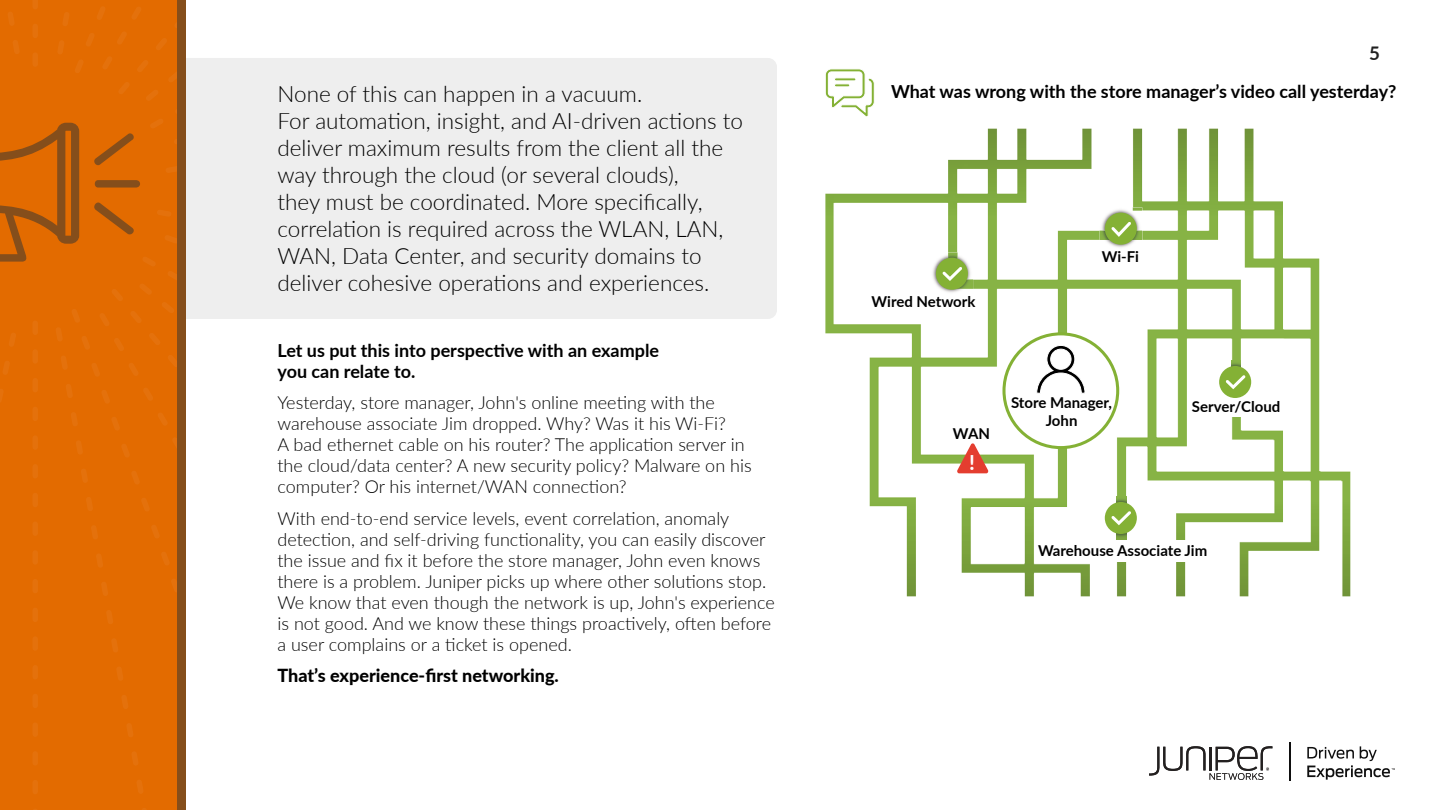
<style>
.page{position:relative;width:1440px;height:810px;background:#fff}
.page>*{position:absolute;margin:0;border:0;box-sizing:border-box;transform-origin:0 0}
.t1{font:300 22.5px/27px "Lato";color:#000}
.t2{font:700 20.77px "Lato";color:#fff}
.t3{font:700 18.75px "Lato";color:#212121}
.t4{font:300 18px/21px "Lato";color:#000}
.t5{font:700 18px/21px "Lato";color:#000}
.t6{font:800 18px "Lato";color:#000}
.t7{font:700 15px/18px "Lato";color:#000;text-align:center}
</style>
<div class="page">
<div style="left:123px;top:58px;width:654px;height:261px;background:#eee;border-radius:9px"></div>
<svg style="left:825px;top:69px;width:50px;height:48px"></svg>
<div style="left:834px;top:78px;width:22px;height:3px;border:1px solid #fff;border-radius:2px"></div>
<div style="left:834px;top:84px;width:16px;height:3px;border:1px solid #fff;border-radius:2px"></div>
<img style="left:825px;top:129px;width:525px;height:467px">
<svg style="left:957px;top:443px;width:32px;height:30px"></svg>
<img style="left:1117px;top:497px;width:9px;height:42px">
<div style="left:1038px;top:541px;width:169px;height:21px;background:#fff"></div>
<div style="left:1105px;top:502px;width:32px;height:32px;background:#84b135;border-radius:50%"></div>
<svg style="left:1111px;top:511px;width:20px;height:14px"></svg>
<img style="left:1100px;top:240px;width:42px;height:10px">
<img style="left:1100px;top:207px;width:42px;height:33px">
<div style="left:1105px;top:213px;width:32px;height:32px;background:#84b135;border-radius:50%"></div>
<svg style="left:1111px;top:222px;width:20px;height:15px"></svg>
<img style="left:1231px;top:361px;width:10px;height:6px">
<img style="left:931px;top:252px;width:42px;height:43px">
<img style="left:948px;top:252px;width:25px;height:37px">
<div style="left:936px;top:258px;width:32px;height:32px;background:#84b135;border-radius:50%"></div>
<svg style="left:942px;top:267px;width:20px;height:14px"></svg>
<div style="left:1190px;top:397px;width:92px;height:19px;background:#fff"></div>
<div style="left:1219px;top:366px;width:32px;height:32px;background:#84b135;border-radius:50%"></div>
<svg style="left:1226px;top:375px;width:20px;height:14px"></svg>
<div style="left:1004px;top:334px;width:114px;height:114px;background:#fff;border-radius:50%"></div>
<div style="left:1002px;top:332px;width:117px;height:117px;border:3px solid #84b135;border-radius:50%"></div>
<svg style="left:1036px;top:345px;width:49px;height:49px"></svg>
<svg style="left:0;top:0;width:186px;height:810px;background:#df6a01"></svg>
<div style="left:177px;top:0;width:8px;height:810px;background:#854e1b"></div>
<hr style="left:1289px;top:742px;width:2px;height:39px;background:#0f0f0f">
<svg style="left:1149px;top:746px;width:123px;height:34px"></svg>
<svg style="left:1307px;top:746px;width:88px;height:34px"></svg>
<p class="t1" style="left:278px;top:79px;width:467px">None of this can happen in a vacuum.<br>For automation, insight, and AI-driven actions to deliver maximum results from the client all the way through the cloud (or several clouds),<br>they must be coordinated. More specifically, correlation is required across the WLAN, LAN, WAN, Data Center, and security domains to deliver cohesive operations and experiences.</p>
<p class="t5" style="left:278px;top:339px;width:383px">Let us put this into perspective with an example you can relate to.</p>
<p class="t4" style="left:278px;top:391px;width:476px">Yesterday, store manager, John's online meeting with the warehouse associate Jim dropped. Why? Was it his Wi-Fi?<br>A bad ethernet cable on his router? The application server in the cloud/data center? A new security policy? Malware on his computer? Or his internet/WAN connection?</p>
<p class="t4" style="left:278px;top:507px;width:499px">With end-to-end service levels, event correlation, anomaly detection, and self-driving functionality, you can easily discover the issue and fix it before the store manager, John even knows there is a problem. Juniper picks up where other solutions stop.<br>We know that even though the network is up, John's experience is not good. And we know these things proactively, often before a user complains or a ticket is opened.</p>
<p class="t6" style="left:278px;top:662px;width:283px">That’s experience-first networking.</p>
<p class="t3" style="left:1369px;top:39px;width:12px">5</p>
<p class="t5" style="left:891px;top:80px;width:507px">What was wrong with the store manager’s video call yesterday?</p>
<p class="t7" style="left:872px;top:292px;width:106px">Wired Network</p>
<p class="t7" style="left:1102px;top:247px;width:39px">Wi-Fi</p>
<p class="t7" style="left:953px;top:423px;width:39px">WAN</p>
<p class="t2" style="left:969px;top:447px;width:7px">!</p>
<p class="t7" style="left:1011px;top:393px;width:103px">Store Manager,<br>John</p>
<p class="t7" style="left:1192px;top:397px;width:90px">Server/Cloud</p>
<p class="t7" style="left:1038px;top:541px;width:171px">Warehouse Associate Jim</p>
</div>
